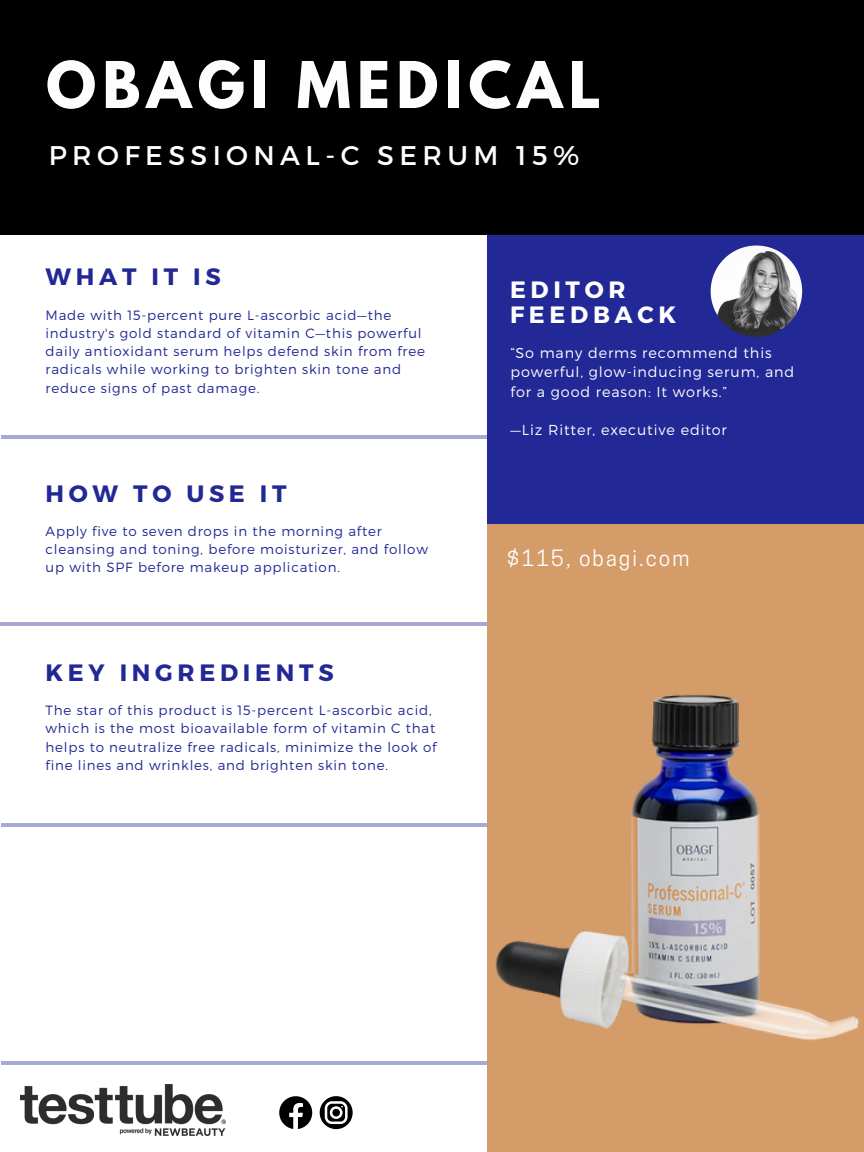
<style>
.page{position:relative;width:864px;height:1152px;background:#fff}
.page>*{position:absolute;margin:0;border:0;box-sizing:border-box;transform-origin:0 0}
.t1{font:700 57px "League Spartan";letter-spacing:.11em;color:#fdfdfd}
.t2{font:27px "Montserrat";letter-spacing:.2em;color:#fff}
.t3{font:700 23.6px "Montserrat";letter-spacing:.2em;color:#222895}
.t4{font:700 23.6px "Montserrat";letter-spacing:.2em;color:#fff}
.t5{font:21.2px "Cooper Hewitt";letter-spacing:.1em;color:#fff}
.t6{font:300 14.4px/19.2px "Montserrat";letter-spacing:.06em;color:#fff}
.t7{font:300 13.4px/18.2px "Montserrat";letter-spacing:.06em;color:#222895}
</style>
<div class="page">
<hr style="left:0;top:623px;width:505px;height:3px;background:#222895">
<hr style="left:1px;top:824px;width:505px;height:3px;background:#222895">
<hr style="left:1px;top:1062px;width:505px;height:3px;background:#222895">
<div style="left:487px;top:524px;width:377px;height:628px;background:#d49c69"></div>
<hr style="left:1px;top:436px;width:505px;height:3px;background:#222895">
<div style="left:487px;top:171px;width:377px;height:353px;background:#222895"></div>
<svg style="left:279px;top:1096px;width:33px;height:33px"></svg>
<svg style="left:320px;top:1096px;width:33px;height:33px"></svg>
<div style="left:0;top:0;width:864px;height:235px;background:#000"></div>
<img style="left:20px;top:1085px;width:206px;height:51px">
<img style="left:711px;top:246px;width:91px;height:91px;border-radius:50%">
<img style="left:495px;top:694px;width:364px;height:346px">
<p class="t1" style="left:46px;top:57px;width:556px">OBAGI MEDICAL</p>
<p class="t2" style="left:49px;top:138px;width:532px">PROFESSIONAL-C SERUM 15%</p>
<p class="t3" style="left:46px;top:262px;width:177px">WHAT IT IS</p>
<p class="t7" style="left:46px;top:305px;width:381px">Made with 15-percent pure L-ascorbic acid—the industry's gold standard of vitamin C—this powerful daily antioxidant serum helps defend skin from free radicals while working to brighten skin tone and reduce signs of past damage.</p>
<p class="t3" style="left:46px;top:478px;width:243px">HOW TO USE IT</p>
<p class="t7" style="left:46px;top:522px;width:384px">Apply five to seven drops in the morning after cleansing and toning, before moisturizer, and follow up with SPF before makeup application.</p>
<p class="t3" style="left:46px;top:657px;width:290px">KEY INGREDIENTS</p>
<p class="t7" style="left:46px;top:701px;width:392px">The star of this product is 15-percent L-ascorbic acid, which is the most bioavailable form of vitamin C that helps to neutralize free radicals, minimize the look of fine lines and wrinkles, and brighten skin tone.</p>
<p class="t4" style="left:510px;top:274px;width:117px">EDITOR</p>
<p class="t4" style="left:510px;top:300px;width:168px">FEEDBACK</p>
<p class="t6" style="left:511px;top:343px;width:285px">“So many derms recommend this powerful, glow-inducing serum, and for a good reason: It works.”</p>
<p class="t6" style="left:511px;top:420px;width:218px">—Liz Ritter, executive editor</p>
<p class="t5" style="left:507px;top:550px;width:184px">$115, obagi.com</p>
</div>
